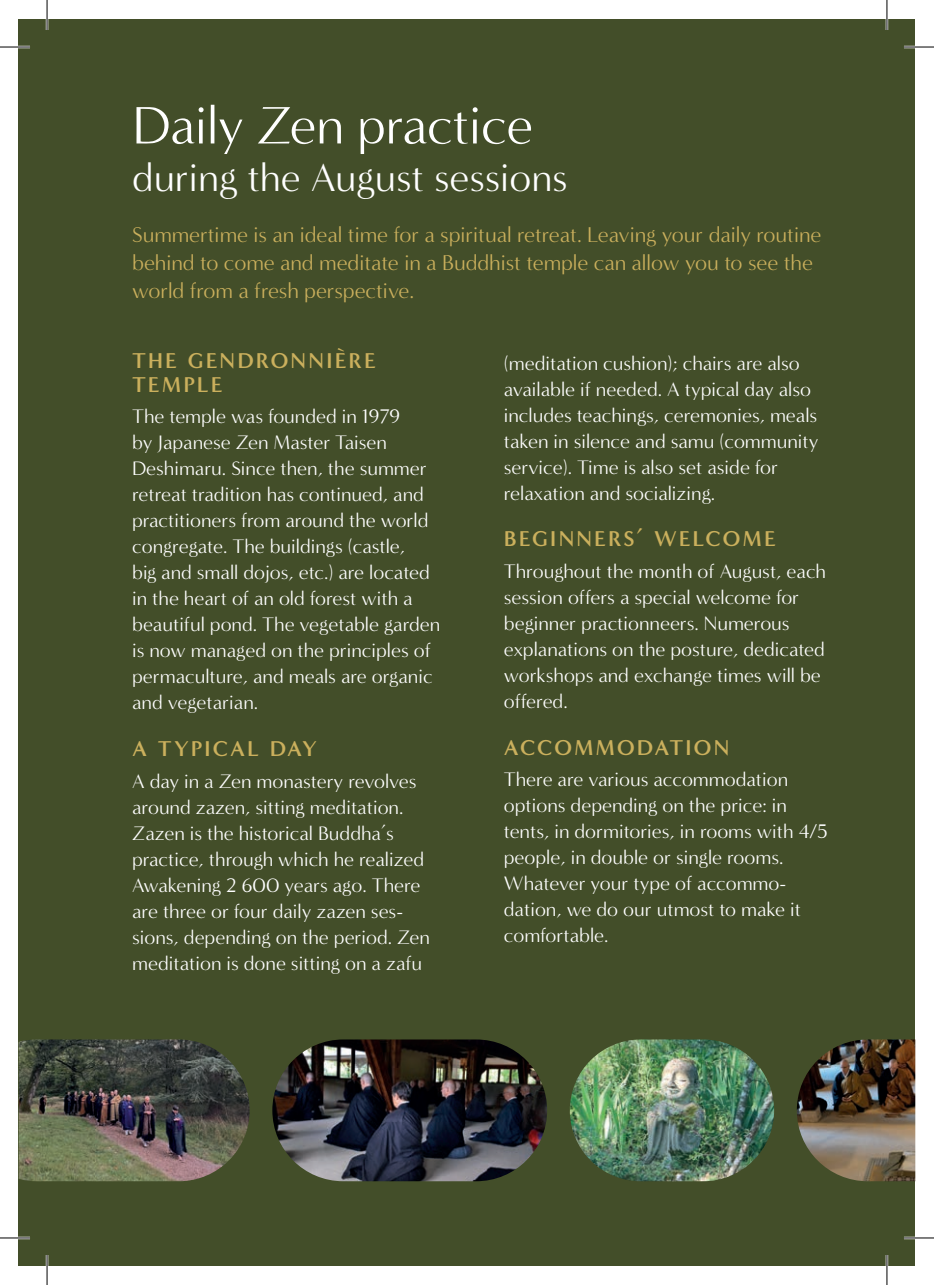
<style>
.page{position:relative;width:934px;height:1285px;background:#fff}
.page>*{position:absolute;margin:0;border:0;box-sizing:border-box;transform-origin:0 0}
.t1{font:54px "Minerva Modern";letter-spacing:-.01em;color:#fff}
.t2{font:40px "Minerva Modern";color:#fff}
.t3{font:22px/28px "Minerva Modern";color:#cbb05d}
.t4{font:700 22px/24px "Minerva Modern";letter-spacing:.085em;color:#cbb05d}
.t5{font:20px/26px "Minerva Modern";color:#fff}
</style>
<div class="page">
<div style="left:19px;top:19px;width:895px;height:1246px;background:#434e29"></div>
<img style="left:19px;top:1039px;width:230px;height:142px">
<img style="left:272px;top:1039px;width:275px;height:142px;border-radius:71px">
<img style="left:569px;top:1039px;width:204px;height:142px;border-radius:71px">
<img style="left:796px;top:1039px;width:118px;height:142px">
<hr style="left:0;top:46px;width:30px;height:2px;background:#fff">
<hr style="left:903px;top:46px;width:30px;height:2px;background:#fff">
<hr style="left:0;top:1236px;width:30px;height:3px;background:#fff">
<hr style="left:903px;top:1236px;width:30px;height:3px;background:#fff">
<hr style="left:46px;top:0;width:2px;height:30px;background:#fff">
<hr style="left:46px;top:1255px;width:2px;height:30px;background:#fff">
<hr style="left:885px;top:0;width:2px;height:30px;background:#fff">
<hr style="left:885px;top:1255px;width:2px;height:30px;background:#fff">
<hr style="left:0;top:47px;width:30px;height:1px;background:#000">
<hr style="left:903px;top:47px;width:30px;height:1px;background:#000">
<hr style="left:0;top:1237px;width:30px;height:1px;background:#000">
<hr style="left:903px;top:1237px;width:30px;height:1px;background:#000">
<hr style="left:47px;top:0;width:1px;height:30px;background:#000">
<hr style="left:47px;top:1255px;width:1px;height:30px;background:#000">
<hr style="left:886px;top:0;width:1px;height:30px;background:#000">
<hr style="left:886px;top:1255px;width:1px;height:30px;background:#000">
<h1 class="t1" style="left:132px;top:94px;width:402px">Daily Zen practice</h1>
<h2 class="t2" style="left:132px;top:155px;width:437px">during the August sessions</h2>
<p class="t3" style="left:132px;top:221px;width:690px">Summertime is an ideal time for a spiritual retreat. Leaving your daily routine behind to come and meditate in a Buddhist temple can allow you to see the world from a fresh perspective.</p>
<p class="t4" style="left:132px;top:348px;width:245px">THE GENDRONNIÈRE<br>TEMPLE</p>
<p class="t5" style="left:132px;top:404px;width:309px">The temple was founded in 1979<br>by Japanese Zen Master Taisen Deshimaru. Since then, the summer retreat tradition has continued, and practitioners from around the world congregate. The buildings (castle,<br>big and small dojos, etc.) are located in the heart of an old forest with a beautiful pond. The vegetable garden is now managed on the principles of permaculture, and meals are organic and vegetarian.</p>
<p class="t4" style="left:132px;top:736px;width:186px">A TYPICAL DAY</p>
<p class="t5" style="left:132px;top:768px;width:299px">A day in a Zen monastery revolves around zazen, sitting meditation.<br>Zazen is the historical Buddha’s practice, through which he realized Awakening 2 600 years ago. There are three or four daily zazen ses&shy;sions, depending on the period. Zen meditation is done sitting on a zafu</p>
<p class="t5" style="left:503px;top:350px;width:316px">(meditation cushion); chairs are also available if needed. A typical day also includes teachings, ceremonies, meals taken in silence and samu (community service). Time is also set aside for relaxation and socializing.</p>
<p class="t4" style="left:503px;top:527px;width:273px">BEGINNERS’ WELCOME</p>
<p class="t5" style="left:503px;top:558px;width:323px">Throughout the month of August, each session offers a special welcome for beginner practionneers. Numerous explanations on the posture, dedicated workshops and exchange times will be offered.</p>
<p class="t4" style="left:503px;top:735px;width:227px">ACCOMMODATION</p>
<p class="t5" style="left:503px;top:767px;width:325px">There are various accommodation options depending on the price: in tents, in dormitories, in rooms with 4/5 people, in double or single rooms.<br>Whatever your type of accommo&shy;dation, we do our utmost to make it comfortable.</p>
</div>
